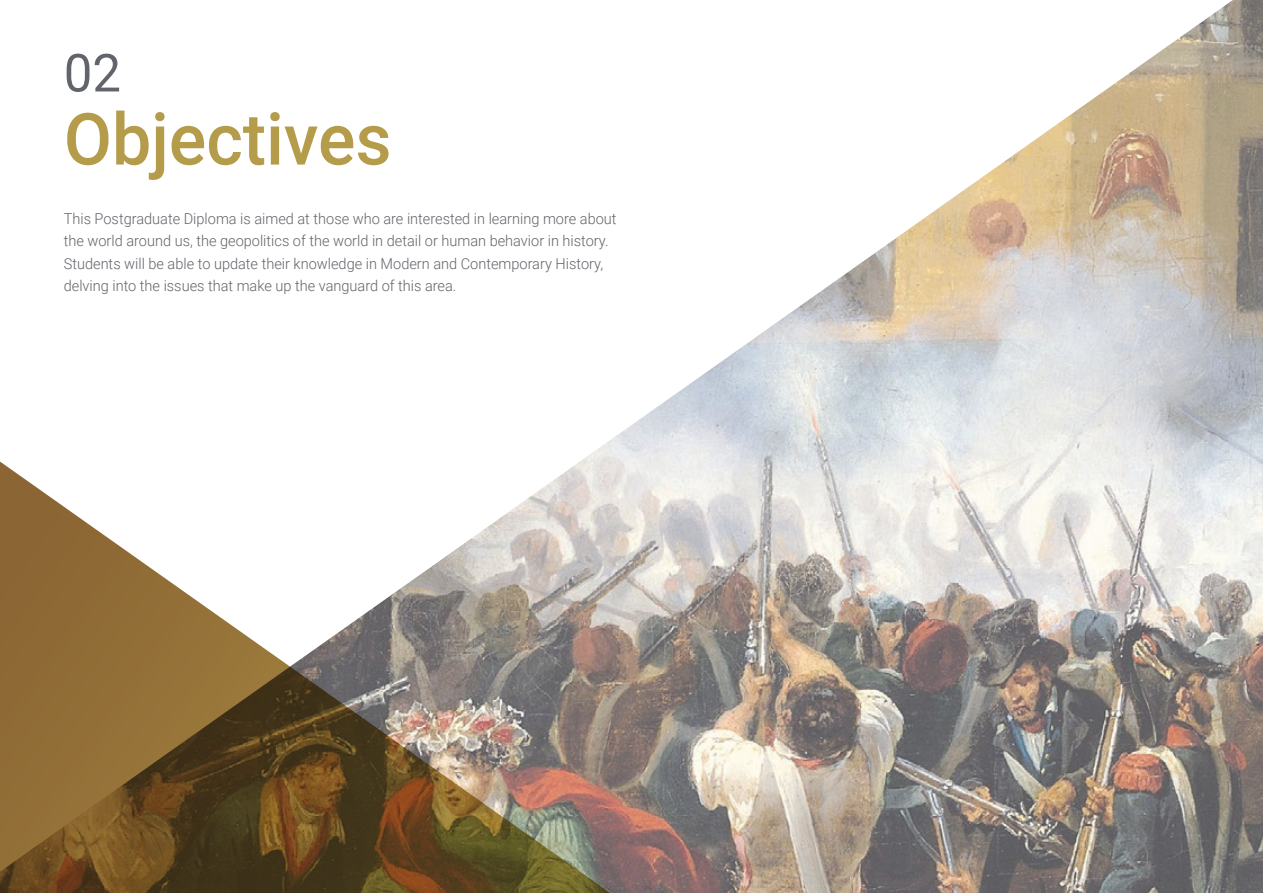
<style>
.page{position:relative;width:1263px;height:893px;background:#fff}
.page>*{position:absolute;margin:0;border:0;box-sizing:border-box;transform-origin:0 0}
.t1{font:500 72px "Roboto";color:#b49c4b}
.t2{font:52.5px "Roboto";color:#61646a}
.t3{font:300 15px/22.5px "Roboto";color:#61646a}
</style>
<div class="page">
<img style="left:602px;top:0;width:661px;height:893px">
<svg style="left:0;top:446px;width:640px;height:447px"></svg>
<h2 class="t2" style="left:64px;top:36px;width:59px">02</h2>
<h1 class="t1" style="left:64px;top:89px;width:329px">Objectives</h1>
<p class="t3" style="left:64px;top:207px;width:554px">This Postgraduate Diploma is aimed at those who are interested in learning more about the world around us, the geopolitics of the world in detail or human behavior in history.<br>Students will be able to update their knowledge in Modern and Contemporary History, delving into the issues that make up the vanguard of this area.</p>
</div>
